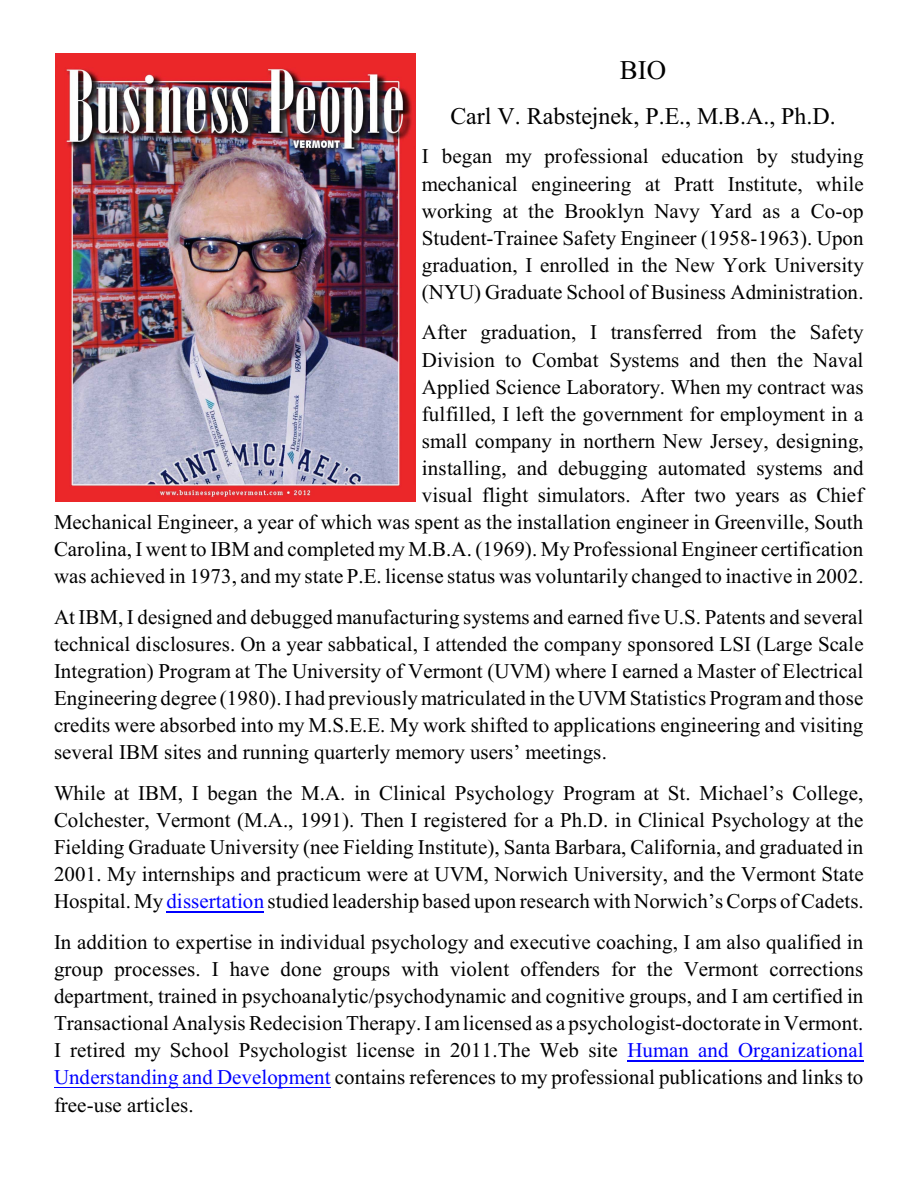
<style>
.page{position:relative;width:918px;height:1188px;background:#fff}
.page>*{position:absolute;margin:0;border:0;box-sizing:border-box;transform-origin:0 0}
.t1{font:27px "Times New Roman";color:#000}
.t2{font:24px "Times New Roman";color:#000}
.t3{font:21px/27.2px "Times New Roman";color:#000;text-align:justify}
.s1{color:#00f}
</style>
<div class="page">
<hr style="left:166px;top:911px;width:98px;height:1px;background:#00f">
<hr style="left:627px;top:1060px;width:237px;height:1px;background:#00f">
<hr style="left:54px;top:1087px;width:277px;height:1px;background:#00f">
<img style="left:56px;top:54px;width:359px;height:447px">
<p class="t1" style="left:620px;top:60px;width:48px">BIO</p>
<p class="t2" style="left:450px;top:107px;width:387px">Carl V. Rabstejnek, P.E., M.B.A., Ph.D.</p>
<p class="t3" style="left:422px;top:145px;width:443px">I began my professional education by studying mechanical engineering at Pratt Institute, while working at the Brooklyn Navy Yard as a Co-op Student-Trainee Safety Engineer (1958-1963). Upon graduation, I enrolled in the New York University (NYU) Graduate School of Business Administration.</p>
<p class="t3" style="left:54px;top:321px;width:811px;text-align:right">After graduation, I transferred from the Safety<br>Division to Combat Systems and then the Naval<br>Applied Science Laboratory. When my contract was<br>fulfilled, I left the government for employment in a<br>small company in northern New Jersey, designing,<br>installing, and debugging automated systems and<br>visual flight simulators. After two years as Chief<br>Mechanical Engineer, a year of which was spent as the installation engineer in Greenville, South Carolina, I went to IBM and completed my M.B.A. (1969). My Professional Engineer certification was achieved in 1973, and my state P.E. license status was voluntarily changed to inactive in 2002.</p>
<p class="t3" style="left:54px;top:605px;width:811px">At IBM, I designed and debugged manufacturing systems and earned five U.S. Patents and several technical disclosures. On a year sabbatical, I attended the company sponsored LSI (Large Scale Integration) Program at The University of Vermont (UVM) where I earned a Master of Electrical Engineering degree (1980). I had previously matriculated in the UVM Statistics Programand those credits were absorbed into my M.S.E.E. My work shifted to applications engineering and visiting several IBM sites and running quarterly memory users’ meetings.</p>
<p class="t3" style="left:54px;top:781px;width:811px">While at IBM, I began the M.A. in Clinical Psychology Program at St. Michael’s College, Colchester, Vermont (M.A., 1991). Then I registered for a Ph.D. in Clinical Psychology at the Fielding Graduate University (nee Fielding Institute), Santa Barbara, California, and graduated in 2001. My internships and practicum were at UVM, Norwich University, and the Vermont State Hospital. My <span class="s1">dissertation</span> studied leadership based upon research with Norwich’s Corps of Cadets.</p>
<p class="t3" style="left:54px;top:930px;width:811px">In addition to expertise in individual psychology and executive coaching, I am also qualified in group processes. I have done groups with violent offenders for the Vermont corrections department, trained in psychoanalytic/psychodynamic and cognitive groups, and I am certified in Transactional Analysis Redecision Therapy. I amlicensed as a psychologist-doctorate in Vermont.<br>I retired my School Psychologist license in 2011.The Web site <span class="s1">Human and Organizational Understanding and Development</span> contains references to my professional publications and links to free-use articles.</p>
</div>
